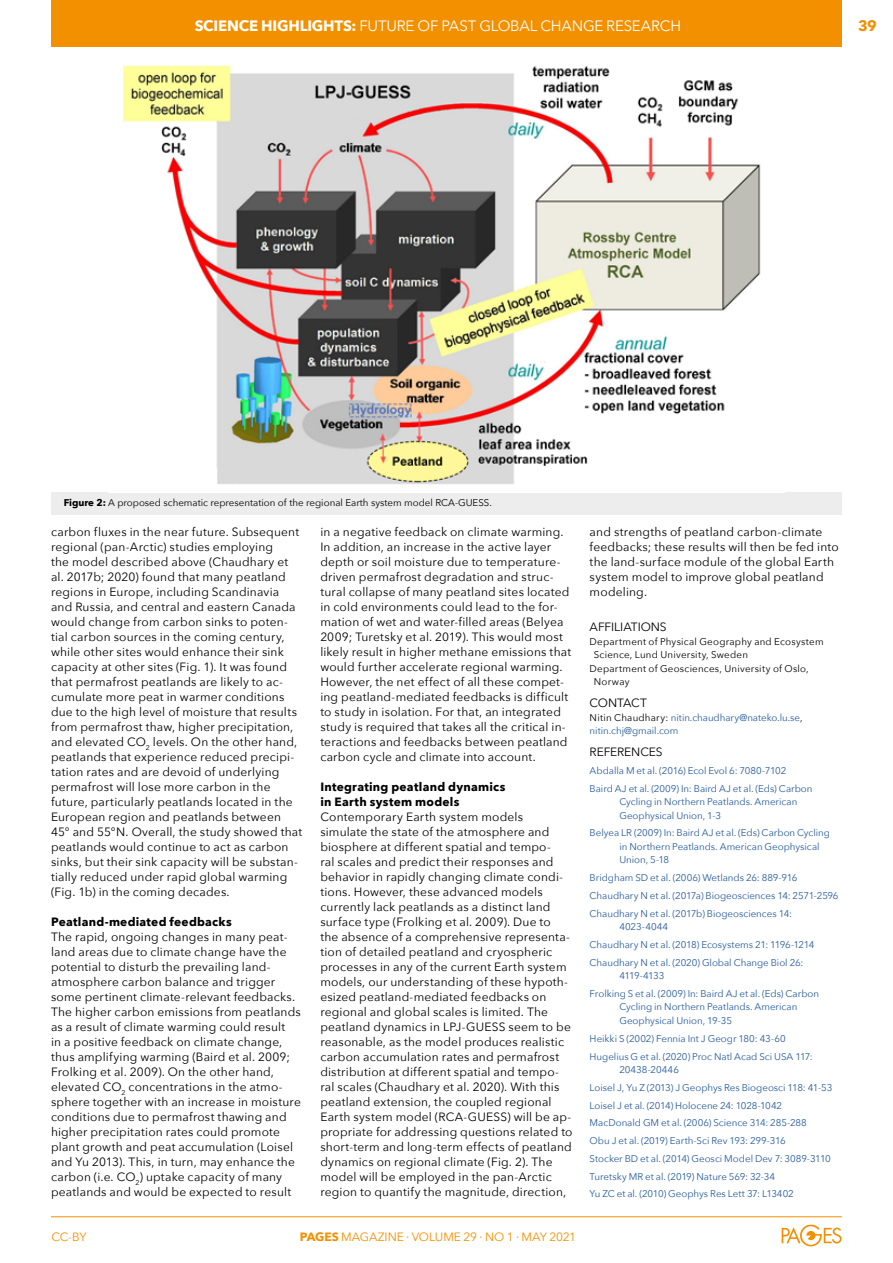
<style>
.page{position:relative;width:893px;height:1263px;background:#fff}
.page>*{position:absolute;margin:0;border:0;box-sizing:border-box;transform-origin:0 0}
.t1{font:15px "Avenir Next";letter-spacing:-.01em;color:#fff}
.t2{font:700 15px "Avenir Next";letter-spacing:-.015em;color:#fff}
.t3{font:700 15px "Avenir Next";color:#f39000}
.t4{font:12px/15px "Avenir Next";letter-spacing:.015em;color:#000}
.t5{font:700 12px/15px "Avenir Next";letter-spacing:.02em;color:#000}
.t6{font:12px "Avenir Next";letter-spacing:-.01em;color:#f39000}
.t7{font:12px "Avenir Next";letter-spacing:-.005em;color:#000}
.t8{font:12px "Avenir Next";letter-spacing:-.01em;color:#000}
.t9{font:9.75px/17.7px "Avenir Next";letter-spacing:-.005em;color:#275b9b}
.t10{font:9.75px "Avenir Next";letter-spacing:.02em;color:#000}
.t11{font:9.75px "Avenir Next";color:#000}
.s1{font-weight:400}
.s2{font-weight:700}
.s3{color:#000}
</style>
<div class="page">
<hr style="left:51px;top:1216px;width:791px;height:1px;background:#f39000">
<svg style="left:782px;top:1225px;width:60px;height:21px"></svg>
<div style="left:51px;top:0;width:791px;height:46px;background:#f39000"></div>
<div style="left:51px;top:492px;width:791px;height:23px;background:#ededed"></div>
<img style="left:123px;top:65px;width:638px;height:419px">
<p class="t2" style="left:195px;top:12px;width:183px">SCIENCE HIGHLIGHTS: <span class="s1">Future</span></p>
<p class="t1" style="left:418px;top:13px;width:73px">of past glob</p>
<p class="t1" style="left:519px;top:13px;width:64px">al change</p>
<p class="t1" style="left:606px;top:13px;width:10px">rese</p>
<p class="t1" style="left:641px;top:13px;width:21px">arch</p>
<p class="t3" style="left:858px;top:12px;width:20px">39</p>
<p class="t11" style="left:64px;top:495px;width:430px"><span class="s2">Figure 2:</span> A proposed schematic representation of the regional Earth system model RCA-GUESS.</p>
<p class="t4" style="left:51px;top:524px;width:253px">carbon fluxes in the near future. Subsequent regional (pan-Arctic) studies employing<br>the model described above (Chaudhary et al. 2017b; 2020) found that many peatland regions in Europe, including Scandinavia and Russia, and central and eastern Canada would change from carbon sinks to poten&shy;tial carbon sources in the coming century, while other sites would enhance their sink capacity at other sites (Fig. 1). It was found that permafrost peatlands are likely to ac&shy;cumulate more peat in warmer conditions due to the high level of moisture that results from permafrost thaw, higher precipitation, and elevated CO<sub>2</sub> levels. On the other hand, peatlands that experience reduced precipi&shy;tation rates and are devoid of underlying permafrost will lose more carbon in the future, particularly peatlands located in the European region and peatlands between 45° and 55°N. Overall, the study showed that peatlands would continue to act as carbon sinks, but their sink capacity will be substan&shy;tially reduced under rapid global warming (Fig. 1b) in the coming decades.</p>
<p class="t5" style="left:51px;top:914px;width:182px">Peatland-mediated feedbacks</p>
<p class="t4" style="left:51px;top:929px;width:251px">The rapid, ongoing changes in many peat&shy;land areas due to climate change have the potential to disturb the prevailing land&shy;atmosphere carbon balance and trigger some pertinent climate-relevant feedbacks.<br>The higher carbon emissions from peatlands as a result of climate warming could result<br>in a positive feedback on climate change, thus amplifying warming (Baird et al. 2009; Frolking et al. 2009). On the other hand, elevated CO<sub>2</sub> concentrations in the atmo&shy;sphere together with an increase in moisture conditions due to permafrost thawing and higher precipitation rates could promote plant growth and peat accumulation (Loisel and Yu 2013). This, in turn, may enhance the carbon (i.e. CO<sub>2</sub>) uptake capacity of many peatlands and would be expected to result</p>
<p class="t4" style="left:320px;top:524px;width:252px">in a negative feedback on climate warming.<br>In addition, an increase in the active layer depth or soil moisture due to temperature&shy;driven permafrost degradation and struc&shy;tural collapse of many peatland sites located in cold environments could lead to the for&shy;mation of wet and water-filled areas (Belyea 2009; Turetsky et al. 2019). This would most likely result in higher methane emissions that would further accelerate regional warming.<br>However, the net effect of all these compet&shy;ing peatland-mediated feedbacks is difficult to study in isolation. For that, an integrated study is required that takes all the critical in&shy;teractions and feedbacks between peatland carbon cycle and climate into account.</p>
<p class="t5" style="left:320px;top:779px;width:187px">Integrating peatland dynamics in Earth system models</p>
<p class="t4" style="left:320px;top:809px;width:254px">Contemporary Earth system models simulate the state of the atmosphere and biosphere at different spatial and tempo-<br>ral scales and predict their responses and behavior in rapidly changing climate condi&shy;tions. However, these advanced models currently lack peatlands as a distinct land surface type (Frolking et al. 2009). Due to<br>the absence of a comprehensive representa&shy;tion of detailed peatland and cryospheric processes in any of the current Earth system models, our understanding of these hypoth&shy;esized peatland-mediated feedbacks on regional and global scales is limited. The peatland dynamics in LPJ-GUESS seem to be reasonable, as the model produces realistic carbon accumulation rates and permafrost distribution at different spatial and tempo&shy;ral scales (Chaudhary et al. 2020). With this peatland extension, the coupled regional Earth system model (RCA-GUESS) will be ap&shy;propriate for addressing questions related to short-term and long-term effects of peatland dynamics on regional climate (Fig. 2). The model will be employed in the pan-Arctic region to quantify the magnitude, direction,</p>
<p class="t6" style="left:51px;top:1227px;width:37px">CC-BY</p>
<p class="t6" style="left:300px;top:1227px;width:278px"><span class="s2">PAGES</span> MAGAZINE ∙ VOLUME 29 ∙ NO 1 ∙ May 2021</p>
<p class="t4" style="left:590px;top:524px;width:251px">and strengths of peatland carbon-climate feedbacks; these results will then be fed into the land-surface module of the global Earth system model to improve global peatland modeling.</p>
<p class="t7" style="left:590px;top:617px;width:79px">AFFILIATIONS</p>
<p class="t10" style="left:590px;top:633px;width:236px">Department of Physical Geography and Ecosystem</p>
<p class="t10" style="left:594px;top:646px;width:156px">Science, Lund University, Sweden</p>
<p class="t10" style="left:590px;top:660px;width:221px">Department of Geosciences, University of Oslo,</p>
<p class="t10" style="left:594px;top:673px;width:37px">Norway</p>
<p class="t4" style="left:590px;top:695px;width:59px">CONTACT</p>
<p class="t9" style="left:590px;top:710px;width:214px;line-height:13.5px"><span class="s3">Nitin Chaudhary:</span> nitin.chaudhary@nateko.lu.se<span class="s3">, </span>nitin.chj@gmail.com</p>
<p class="t8" style="left:590px;top:742px;width:75px">REFERENCES</p>
<p class="t9" style="left:590px;top:761px;width:224px">Abdalla M et al. (2016) Ecol Evol 6: 7080-7102<br>Baird AJ et al. (2009) In: Baird AJ et al. (Eds) Carbon</p>
<p class="t9" style="left:619px;top:795px;width:180px;line-height:13.5px">Cycling in Northern Peatlands. American<br>Geophysical Union, 1-3</p>
<p class="t9" style="left:619px;top:826px;width:212px;line-height:13.5px;text-indent:-30px">Belyea LR (2009) In: Baird AJ et al. (Eds) Carbon Cycling in Northern Peatlands. American Geophysical<br>Union, 5-18</p>
<p class="t9" style="left:590px;top:868px;width:250px">Bridgham SD et al. (2006) Wetlands 26: 889-916<br>Chaudhary N et al. (2017a) Biogeosciences 14: 2571-2596<br>Chaudhary N et al. (2017b) Biogeosciences 14:</p>
<p class="t9" style="left:590px;top:917px;width:226px;text-indent:30px">4023-4044<br>Chaudhary N et al. (2018) Ecosystems 21: 1196-1214<br>Chaudhary N et al. (2020) Global Change Biol 26:</p>
<p class="t9" style="left:590px;top:966px;width:231px;text-indent:30px">4119-4133<br>Frolking S et al. (2009) In: Baird AJ et al. (Eds) Carbon</p>
<p class="t9" style="left:619px;top:1000px;width:180px;line-height:13.5px">Cycling in Northern Peatlands. American<br>Geophysical Union, 19-35</p>
<p class="t9" style="left:590px;top:1029px;width:225px">Heikki S (2002) Fennia Int J Geogr 180: 43-60<br>Hugelius G et al. (2020) Proc Natl Acad Sci USA 117:</p>
<p class="t9" style="left:590px;top:1060px;width:244px;text-indent:30px">20438-20446<br>Loisel J, Yu Z (2013) J Geophys Res Biogeosci 118: 41-53<br>Loisel J et al. (2014) Holocene 24: 1028-1042<br>MacDonald GM et al. (2006) Science 314: 285-288<br>Obu J et al. (2019) Earth-Sci Rev 193: 299-316<br>Stocker BD et al. (2014) Geosci Model Dev 7: 3089-3110<br>Turetsky MR et al. (2019) Nature 569: 32-34<br>Yu ZC et al. (2010) Geophys Res Lett 37: L13402</p>
</div>
